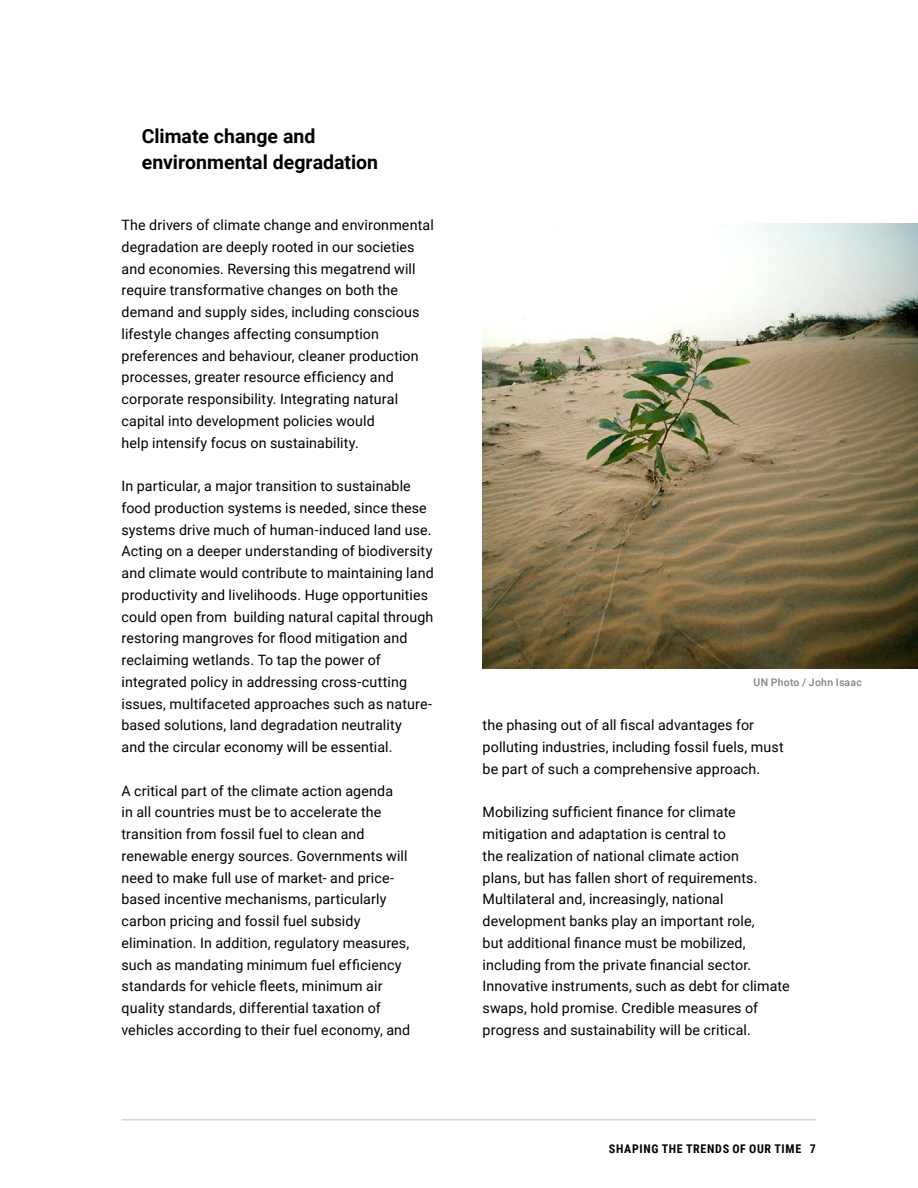
<style>
.page{position:relative;width:918px;height:1188px;background:#fff}
.page>*{position:absolute;margin:0;border:0;box-sizing:border-box;transform-origin:0 0}
.t1{font:700 19.5px/25.5px "Roboto";color:#000}
.t2{font:14.25px/21.8px "Roboto";letter-spacing:.01em;color:#000}
.t3{font:700 12px "Roboto Condensed";letter-spacing:.055em;color:#000}
.t4{font:500 10.5px "Roboto";letter-spacing:.02em;color:#808285}
</style>
<div class="page">
<img style="left:483px;top:224px;width:435px;height:445px">
<hr style="left:122px;top:1119px;width:694px;height:1px;background:#d1d3d4">
<h1 class="t1" style="left:142px;top:123px;width:238px">Climate change and environmental degradation</h1>
<p class="t2" style="left:122px;top:214px;width:314px">The drivers of climate change and environmental degradation are deeply rooted in our societies and economies. Reversing this megatrend will require transformative changes on both the demand and supply sides, including conscious lifestyle changes affecting consumption preferences and behaviour, cleaner production processes, greater resource efficiency and corporate responsibility. Integrating natural capital into development policies would<br>help intensify focus on sustainability.</p>
<p class="t2" style="left:122px;top:475px;width:314px">In particular, a major transition to sustainable food production systems is needed, since these systems drive much of human-induced land use.<br>Acting on a deeper understanding of biodiversity and climate would contribute to maintaining land productivity and livelihoods. Huge opportunities could open from building natural capital through restoring mangroves for flood mitigation and reclaiming wetlands. To tap the power of integrated policy in addressing cross-cutting issues, multifaceted approaches such as nature&shy;based solutions, land degradation neutrality<br>and the circular economy will be essential.</p>
<p class="t2" style="left:122px;top:779px;width:290px">A critical part of the climate action agenda<br>in all countries must be to accelerate the transition from fossil fuel to clean and renewable energy sources. Governments will need to make full use of market- and price&shy;based incentive mechanisms, particularly carbon pricing and fossil fuel subsidy elimination. In addition, regulatory measures, such as mandating minimum fuel efficiency standards for vehicle fleets, minimum air quality standards, differential taxation of vehicles according to their fuel economy, and</p>
<p class="t4" style="left:754px;top:675px;width:110px">UN Photo / John Isaac</p>
<p class="t2" style="left:483px;top:714px;width:303px">the phasing out of all fiscal advantages for polluting industries, including fossil fuels, must be part of such a comprehensive approach.</p>
<p class="t2" style="left:483px;top:801px;width:309px">Mobilizing sufficient finance for climate mitigation and adaptation is central to<br>the realization of national climate action<br>plans, but has fallen short of requirements.<br>Multilateral and, increasingly, national development banks play an important role,<br>but additional finance must be mobilized, including from the private financial sector.<br>Innovative instruments, such as debt for climate swaps, hold promise. Credible measures of progress and sustainability will be critical.</p>
<p class="t3" style="left:609px;top:1140px;width:208px">SHAPING THE TRENDS OF OUR TIME 7</p>
</div>
